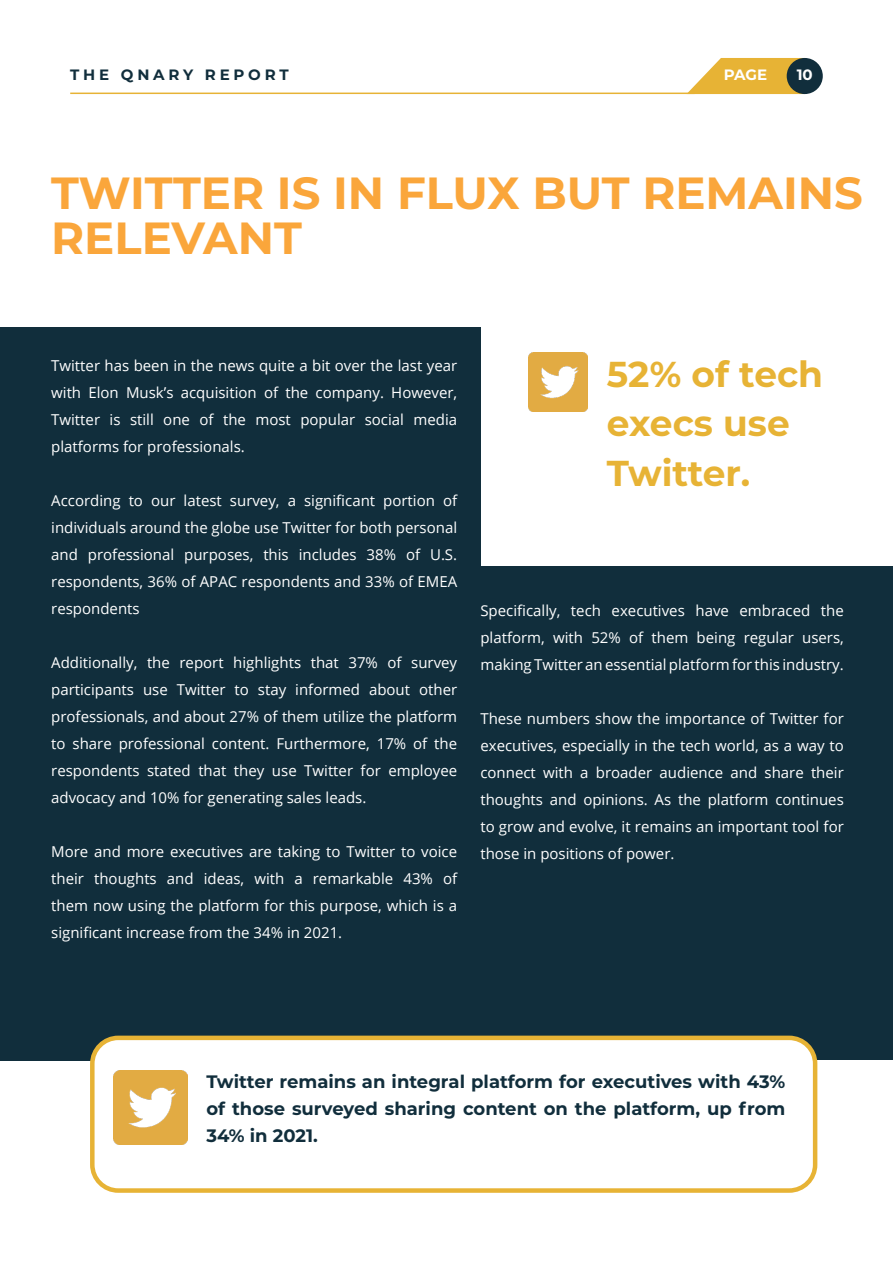
<style>
.page{position:relative;width:893px;height:1263px;background:#fff}
.page>*{position:absolute;margin:0;border:0;box-sizing:border-box;transform-origin:0 0}
.t1{font:700 45px/45px "Montserrat";color:#faa63b}
.t2{font:700 36px "Montserrat";color:#e7b335}
.Paragraph_Style_2{font:700 18px/27px "Montserrat";color:#112e3c;text-align:justify}
.Paragraph_Style_2-2{font:15px/27px "Open Sans";color:#fff;text-align:justify}
.t3{font:700 15px "Montserrat";letter-spacing:.25em;color:#112e3c}
.t4{font:700 15px "Montserrat";letter-spacing:-.005em;color:#fff}
</style>
<div class="page">
<hr style="left:70px;top:93px;width:625px;height:1px;background:#e7b335">
<svg style="left:686px;top:58px;width:115px;height:36px"></svg>
<div style="left:787px;top:58px;width:36px;height:36px;background:#112e3c;border-radius:50%"></div>
<div style="left:0;top:327px;width:480px;height:733px;background:#112e3c"></div>
<div style="left:208px;top:566px;width:685px;height:494px;background:#112e3c"></div>
<div style="left:92px;top:1038px;width:723px;height:152px;background:#fff;border-radius:26px"></div>
<div style="left:90px;top:1036px;width:727px;height:157px;border:4px solid #e7b335;border-radius:26px"></div>
<img style="left:114px;top:1071px;width:74px;height:73px">
<img style="left:528px;top:352px;width:59px;height:59px">
<p class="t3" style="left:70px;top:64px;width:220px">THE QNARY REPORT</p>
<p class="t4" style="left:724px;top:64px;width:45px">PAGE</p>
<p class="t4" style="left:797px;top:64px;width:18px">10</p>
<p class="t1" style="left:51px;top:168px;width:813px">TWITTER IS IN FLUX BUT REMAINS<br>RELEVANT</p>
<p class="Paragraph_Style_2-2" style="left:51px;top:351px;width:407px">Twitter has been in the news quite a bit over the last year with Elon Musk’s acquisition of the company. However, Twitter is still one of the most popular social media platforms for professionals.</p>
<p class="Paragraph_Style_2-2" style="left:51px;top:486px;width:407px">According to our latest survey, a significant portion of individuals around the globe use Twitter for both personal and professional purposes, this includes 38% of U.S. respondents, 36% of APAC respondents and 33% of EMEA respondents</p>
<p class="Paragraph_Style_2-2" style="left:51px;top:648px;width:407px">Additionally, the report highlights that 37% of survey participants use Twitter to stay informed about other professionals, and about 27% of them utilize the platform to share professional content. Furthermore, 17% of the respondents stated that they use Twitter for employee advocacy and 10% for generating sales leads.</p>
<p class="Paragraph_Style_2-2" style="left:51px;top:837px;width:407px">More and more executives are taking to Twitter to voice their thoughts and ideas, with a remarkable 43% of them now using the platform for this purpose, which is a significant increase from the 34% in 2021.</p>
<p class="t2" style="left:607px;top:348px;width:218px">52% of tech</p>
<p class="t2" style="left:607px;top:398px;width:184px">execs use</p>
<p class="t2" style="left:607px;top:447px;width:145px">Twitter.</p>
<p class="Paragraph_Style_2-2" style="left:480px;top:596px;width:365px">Specifically, tech executives have embraced the platform, with 52% of them being regular users, making Twitter an essential platform for this industry.</p>
<p class="Paragraph_Style_2-2" style="left:480px;top:704px;width:365px">These numbers show the importance of Twitter for executives, especially in the tech world, as a way to connect with a broader audience and share their thoughts and opinions. As the platform continues to grow and evolve, it remains an important tool for those in positions of power.</p>
<p class="Paragraph_Style_2" style="left:206px;top:1067px;width:581px">Twitter remains an integral platform for executives with 43% of those surveyed sharing content on the platform, up from 34% in 2021.</p>
</div>
